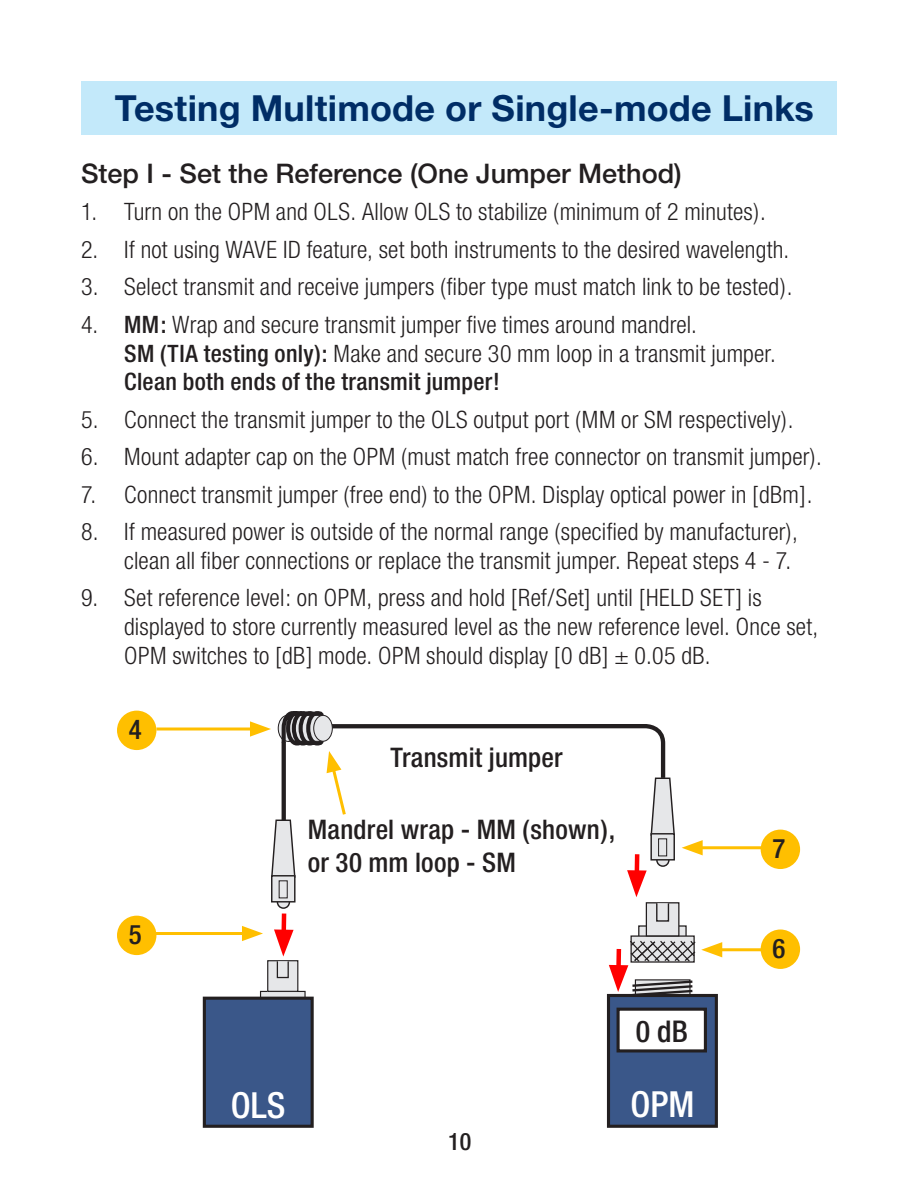
<style>
.page{position:relative;width:918px;height:1188px;background:#fff}
.page>*{position:absolute;margin:0;border:0;box-sizing:border-box;transform-origin:0 0}
.t1{font:700 36px "Helvetica Neue";letter-spacing:.005em;color:#002d66}
.t2{font:500 condensed 36px "Helvetica Neue";color:#fff}
.t3{font:500 condensed 30px "Helvetica Neue";color:#231f20}
.Callouts_CTR{font:500 condensed 27px "Helvetica Neue";letter-spacing:.01em;color:#231f20}
.Subhead_Black{font:500 27px "Helvetica Neue";color:#231f20}
.List_Numbers{font:300 condensed 24px/28.8px "Helvetica Neue";letter-spacing:.01em;color:#231f20}
.t4{font:500 condensed 24px "Helvetica Neue";color:#231f20}
.s1{font-weight:500}
</style>
<div class="page">
<div style="left:81px;top:81px;width:756px;height:54px;background:#c3e9fa"></div>
<svg style="left:277px;top:896px;width:12px;height:12px"></svg>
<div style="left:277px;top:895px;width:13px;height:14px;border:1px solid #231f20;border-radius:50%"></div>
<div style="left:272px;top:876px;width:23px;height:26px;background:#e6e7e9"></div>
<div style="left:271px;top:875px;width:25px;height:28px;border:1px solid #231f20"></div>
<svg style="left:262px;top:993px;width:42px;height:4px"></svg>
<div style="left:260px;top:991px;width:46px;height:9px;border:1px solid #231f20"></div>
<div style="left:268px;top:961px;width:30px;height:30px;background:#e6e7e9"></div>
<div style="left:267px;top:960px;width:31px;height:32px;border:1px solid #231f20"></div>
<div style="left:277px;top:961px;width:12px;height:17px;border:1px solid #231f20"></div>
<svg style="left:640px;top:927px;width:45px;height:8px"></svg>
<div style="left:638px;top:925px;width:49px;height:13px;border:1px solid #231f20"></div>
<div style="left:631px;top:936px;width:63px;height:26px;background:#e6e7e9"></div>
<div style="left:631px;top:935px;width:64px;height:28px;border:1px solid #231f20"></div>
<div style="left:646px;top:903px;width:33px;height:33px;background:#e6e7e9"></div>
<div style="left:646px;top:902px;width:33px;height:35px;border:1px solid #231f20"></div>
<div style="left:656px;top:903px;width:13px;height:19px;border:1px solid #231f20"></div>
<div style="left:204px;top:998px;width:108px;height:128px;background:#3a5789"></div>
<div style="left:203px;top:997px;width:111px;height:131px;border:3px solid #231f20"></div>
<div style="left:609px;top:995px;width:107px;height:131px;background:#3a5789"></div>
<div style="left:607px;top:994px;width:111px;height:134px;border:3px solid #231f20"></div>
<div style="left:618px;top:1009px;width:87px;height:42px;background:#fff"></div>
<div style="left:617px;top:1008px;width:90px;height:44px;border:3px solid #231f20"></div>
<div style="left:281px;top:914px;width:5px;height:24px;background:#f00"></div>
<svg style="left:274px;top:929px;width:20px;height:28px"></svg>
<hr style="left:146px;top:932px;width:101px;height:3px;background:#ffbf00">
<svg style="left:242px;top:926px;width:21px;height:15px"></svg>
<hr style="left:718px;top:948px;width:55px;height:3px;background:#ffbf00">
<svg style="left:609px;top:939px;width:113px;height:59px"></svg>
<hr style="left:698px;top:846px;width:69px;height:3px;background:#ffbf00">
<svg style="left:682px;top:840px;width:21px;height:15px"></svg>
<div style="left:117px;top:711px;width:39px;height:39px;background:#ffbf00;border-radius:50%"></div>
<hr style="left:156px;top:728px;width:99px;height:3px;background:#ffbf00">
<svg style="left:250px;top:711px;width:425px;height:188px"></svg>
<div style="left:117px;top:916px;width:39px;height:39px;background:#ffbf00;border-radius:50%"></div>
<div style="left:761px;top:830px;width:39px;height:39px;background:#ffbf00;border-radius:50%"></div>
<div style="left:761px;top:930px;width:39px;height:39px;background:#ffbf00;border-radius:50%"></div>
<p class="t1" style="left:115px;top:86px;width:701px">Testing Multimode or Single-mode Links</p>
<p class="Subhead_Black" style="left:81px;top:157px;width:602px">Step I - Set the Reference (One Jumper Method)</p>
<p class="List_Numbers" style="left:81px;top:197px;width:686px">1. Turn on the OPM and OLS. Allow OLS to stabilize (minimum of 2 minutes).</p>
<p class="List_Numbers" style="left:81px;top:235px;width:710px">2. If not using WAVE ID feature, set both instruments to the desired wavelength.</p>
<p class="List_Numbers" style="left:81px;top:272px;width:713px">3. Select transmit and receive jumpers (fiber type must match link to be tested).</p>
<p class="List_Numbers" style="left:124px;top:310px;width:653px;text-indent:-43px">4. <span class="s1">MM:</span> Wrap and secure transmit jumper five times around mandrel.<br><span class="s1">SM (TIA testing only):</span> Make and secure 30 mm loop in a transmit jumper.<br><span class="s1">Clean both ends of the transmit jumper!</span></p>
<p class="List_Numbers" style="left:81px;top:405px;width:714px">5. Connect the transmit jumper to the OLS output port (MM or SM respectively).</p>
<p class="List_Numbers" style="left:81px;top:442px;width:743px">6. Mount adapter cap on the OPM (must match free connector on transmit jumper).</p>
<p class="List_Numbers" style="left:81px;top:480px;width:733px">7. Connect transmit jumper (free end) to the OPM. Display optical power in [dBm].</p>
<p class="List_Numbers" style="left:81px;top:517px;width:718px;text-align:right">8. If measured power is outside of the normal range (specified by manufacturer), clean all fiber connections or replace the transmit jumper. Repeat steps 4 - 7.</p>
<p class="List_Numbers" style="left:124px;top:583px;width:695px;text-indent:-43px">9. Set reference level: on OPM, press and hold [Ref/Set] until [HELD SET] is displayed to store currently measured level as the new reference level. Once set,<br>OPM switches to [dB] mode. OPM should display [0 dB] ± 0.05 dB.</p>
<p class="Callouts_CTR" style="left:129px;top:713px;width:14px">4</p>
<p class="Callouts_CTR" style="left:129px;top:918px;width:14px">5</p>
<p class="Callouts_CTR" style="left:391px;top:742px;width:174px">Transmit jumper</p>
<p class="Callouts_CTR" style="left:308px;top:813px;width:309px">Mandrel wrap - MM (shown),</p>
<p class="Callouts_CTR" style="left:308px;top:846px;width:210px">or 30 mm loop - SM</p>
<p class="t3" style="left:636px;top:1013px;width:54px">0 dB</p>
<p class="t2" style="left:231px;top:1084px;width:56px">OLS</p>
<p class="t2" style="left:630px;top:1083px;width:66px">OPM</p>
<p class="t4" style="left:448px;top:1127px;width:25px">10</p>
<p class="Callouts_CTR" style="left:772px;top:832px;width:14px">7</p>
<p class="Callouts_CTR" style="left:772px;top:932px;width:14px">6</p>
</div>
